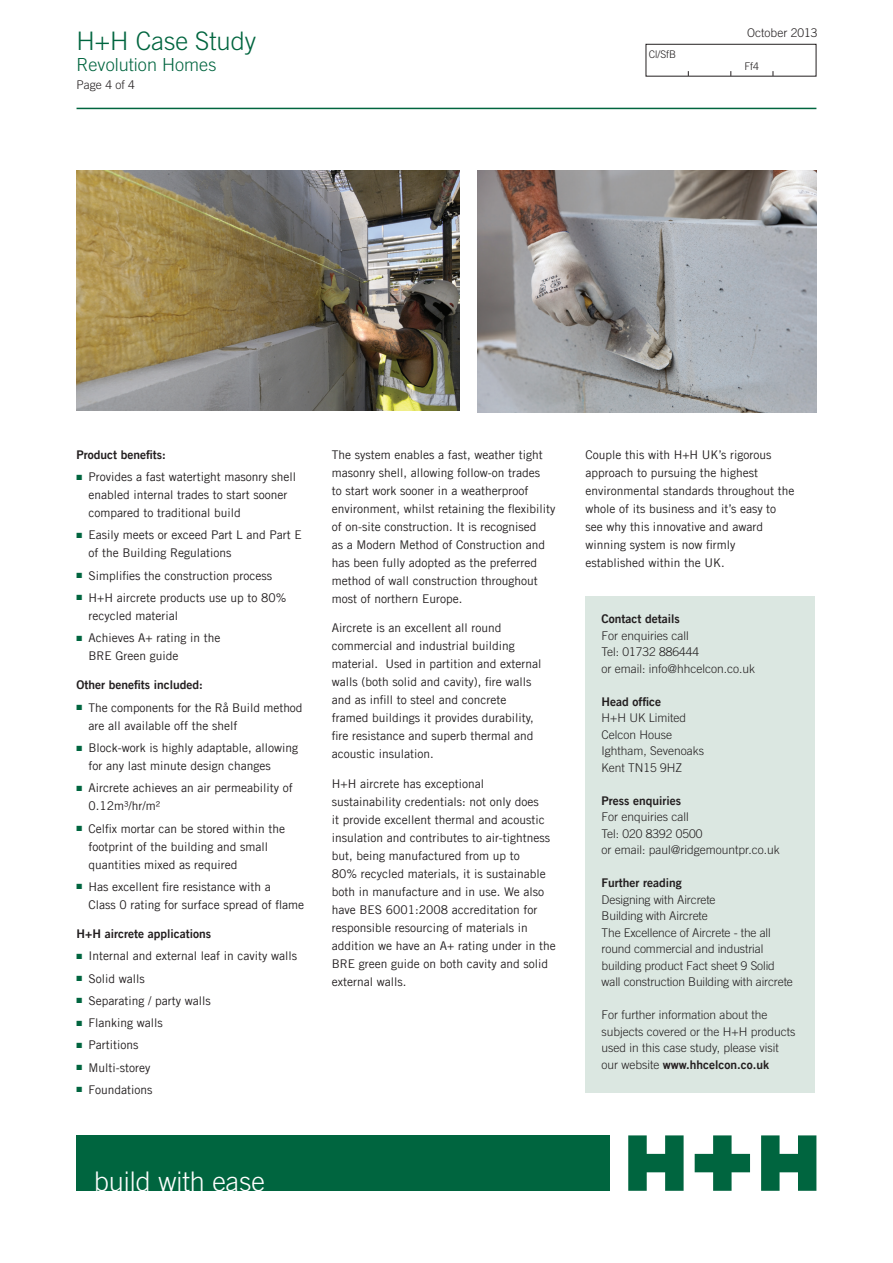
<style>
.page{position:relative;width:893px;height:1263px;background:#fff}
.page>*{position:absolute;margin:0;border:0;box-sizing:border-box;transform-origin:0 0}
.t1{font:300 27px "Trade Gothic LT Com";color:#fff}
.t2{font:300 25.5px "Trade Gothic LT Com";color:#00653f}
.t3{font:300 18px "Trade Gothic LT Com";letter-spacing:.005em;color:#00653f}
.t4{font:12px/18px "Trade Gothic LT Com";color:#231f20}
.t5{font:300 12px/16.5px "Trade Gothic LT Com";color:#231f20}
.t6{font:12px "Trade Gothic LT Com Bd 2";color:#231f20}
.t7{font:300 10.5px "Trade Gothic LT Com";color:#231f20}
.s1{color:#00653f}
.s2{font-family:"Trade Gothic LT Com";font-weight:300}
</style>
<div class="page">
<div style="left:77px;top:1135px;width:533px;height:56px;background:#00653f"></div>
<svg style="left:628px;top:1135px;width:56px;height:56px"></svg>
<svg style="left:761px;top:1135px;width:55px;height:56px"></svg>
<svg style="left:695px;top:1135px;width:55px;height:56px"></svg>
<hr style="left:77px;top:108px;width:739px;height:1px;background:#00653f">
<div style="left:646px;top:44px;width:170px;height:33px;border:1px solid #231f20"></div>
<div style="left:585px;top:596px;width:230px;height:497px;background:#dbe7e1"></div>
<img style="left:77px;top:170px;width:382px;height:240px">
<img style="left:478px;top:170px;width:338px;height:242px">
<h2 class="t2" style="left:77px;top:26px;width:181px">H+H Case Study</h2>
<h3 class="t3" style="left:77px;top:54px;width:141px">Revolution Homes</h3>
<p class="t5" style="left:77px;top:76px;width:60px">Page 4 of 4</p>
<p class="t7" style="left:649px;top:48px;width:29px">Cl/SfB</p>
<p class="t5" style="left:747px;top:24px;width:72px">October 2013</p>
<p class="t7" style="left:744px;top:60px;width:16px">Ff4</p>
<p class="t6" style="left:77px;top:447px;width:91px">Product benefits:</p>
<p class="t4" style="left:89px;top:468px;width:209px;text-indent:-12px"><span class="s1">■</span> Provides a fast watertight masonry shell enabled internal trades to start sooner compared to traditional build</p>
<p class="t4" style="left:89px;top:526px;width:215px;text-indent:-12px"><span class="s1">■</span> Easily meets or exceed Part L and Part E of the Building Regulations</p>
<p class="t4" style="left:77px;top:566px;width:197px"><span class="s1">■</span> Simplifies the construction process</p>
<p class="t4" style="left:89px;top:588px;width:199px;text-indent:-12px"><span class="s1">■</span> H+H aircrete products use up to 80% recycled material</p>
<p class="t4" style="left:89px;top:629px;width:133px;text-indent:-12px"><span class="s1">■</span> Achieves A+ rating in the<br>BRE Green guide</p>
<p class="t6" style="left:77px;top:678px;width:128px">Other benefits included:</p>
<p class="t4" style="left:89px;top:698px;width:215px;text-indent:-12px"><span class="s1">■</span> The components for the Rå Build method are all available off the shelf</p>
<p class="t4" style="left:89px;top:738px;width:211px;text-indent:-12px"><span class="s1">■</span> Block-work is highly adaptable, allowing for any last minute design changes</p>
<p class="t4" style="left:89px;top:779px;width:206px;text-indent:-12px"><span class="s1">■</span> Aircrete achieves an air permeability of<br>0.12m³/hr/m²</p>
<p class="t4" style="left:89px;top:819px;width:198px;text-indent:-12px"><span class="s1">■</span> Celfix mortar can be stored within the footprint of the building and small quantities mixed as required</p>
<p class="t4" style="left:89px;top:877px;width:217px;text-indent:-12px"><span class="s1">■</span> Has excellent fire resistance with a<br>Class 0 rating for surface spread of flame</p>
<p class="t6" style="left:77px;top:926px;width:136px">H+H aircrete applications</p>
<p class="t4" style="left:77px;top:947px;width:222px"><span class="s1">■</span> Internal and external leaf in cavity walls</p>
<p class="t4" style="left:77px;top:969px;width:70px"><span class="s1">■</span> Solid walls</p>
<p class="t4" style="left:77px;top:991px;width:136px"><span class="s1">■</span> Separating / party walls</p>
<p class="t4" style="left:77px;top:1014px;width:88px"><span class="s1">■</span> Flanking walls</p>
<p class="t4" style="left:77px;top:1036px;width:63px"><span class="s1">■</span> Partitions</p>
<p class="t4" style="left:77px;top:1058px;width:75px"><span class="s1">■</span> Multi-storey</p>
<p class="t4" style="left:77px;top:1080px;width:78px"><span class="s1">■</span> Foundations</p>
<p class="t4" style="left:332px;top:445px;width:225px">The system enables a fast, weather tight masonry shell, allowing follow-on trades<br>to start work sooner in a weatherproof environment, whilst retaining the flexibility of on-site construction. It is recognised<br>as a Modern Method of Construction and has been fully adopted as the preferred method of wall construction throughout most of northern Europe.</p>
<p class="t4" style="left:332px;top:619px;width:211px">Aircrete is an excellent all round commercial and industrial building material. Used in partition and external walls (both solid and cavity), fire walls and as infill to steel and concrete framed buildings it provides durability, fire resistance and superb thermal and acoustic insulation.</p>
<p class="t4" style="left:332px;top:774px;width:225px">H+H aircrete has exceptional sustainability credentials: not only does<br>it provide excellent thermal and acoustic insulation and contributes to air-tightness but, being manufactured from up to<br>80% recycled materials, it is sustainable both in manufacture and in use. We also have BES 6001:2008 accreditation for responsible resourcing of materials in addition we have an A+ rating under in the BRE green guide on both cavity and solid external walls.</p>
<p class="t4" style="left:585px;top:445px;width:210px">Couple this with H+H UK’s rigorous approach to pursuing the highest environmental standards throughout the whole of its business and it’s easy to see why this innovative and award winning system is now firmly established within the UK.</p>
<p class="t6" style="left:602px;top:611px;width:80px">Contact details</p>
<p class="t5" style="left:602px;top:627px;width:155px">For enquiries call<br>Tel: 01732 886444<br>or email: info@hhcelcon.co.uk</p>
<p class="t6" style="left:602px;top:694px;width:61px">Head office</p>
<p class="t5" style="left:602px;top:709px;width:104px">H+H UK Limited<br>Celcon House<br>Ightham, Sevenoaks<br>Kent TN15 9HZ</p>
<p class="t6" style="left:602px;top:793px;width:81px">Press enquiries</p>
<p class="t5" style="left:602px;top:808px;width:180px">For enquiries call<br>Tel: 020 8392 0500<br>or email: paul@ridgemountpr.co.uk</p>
<p class="t6" style="left:602px;top:875px;width:82px">Further reading</p>
<p class="t5" style="left:602px;top:891px;width:193px">Designing with Aircrete<br>Building with Aircrete<br>The Excellence of Aircrete - the all round commercial and industrial building product Fact sheet 9 Solid wall construction Building with aircrete</p>
<p class="t5" style="left:602px;top:1006px;width:195px">For further information about the subjects covered or the H+H products used in this case study, please visit</p>
<p class="t6" style="left:602px;top:1057px;width:169px"><span class="s2">our website</span> www.hhcelcon.co.uk</p>
<h1 class="t1" style="left:94px;top:1165px;width:173px">build with ease</h1>
</div>
